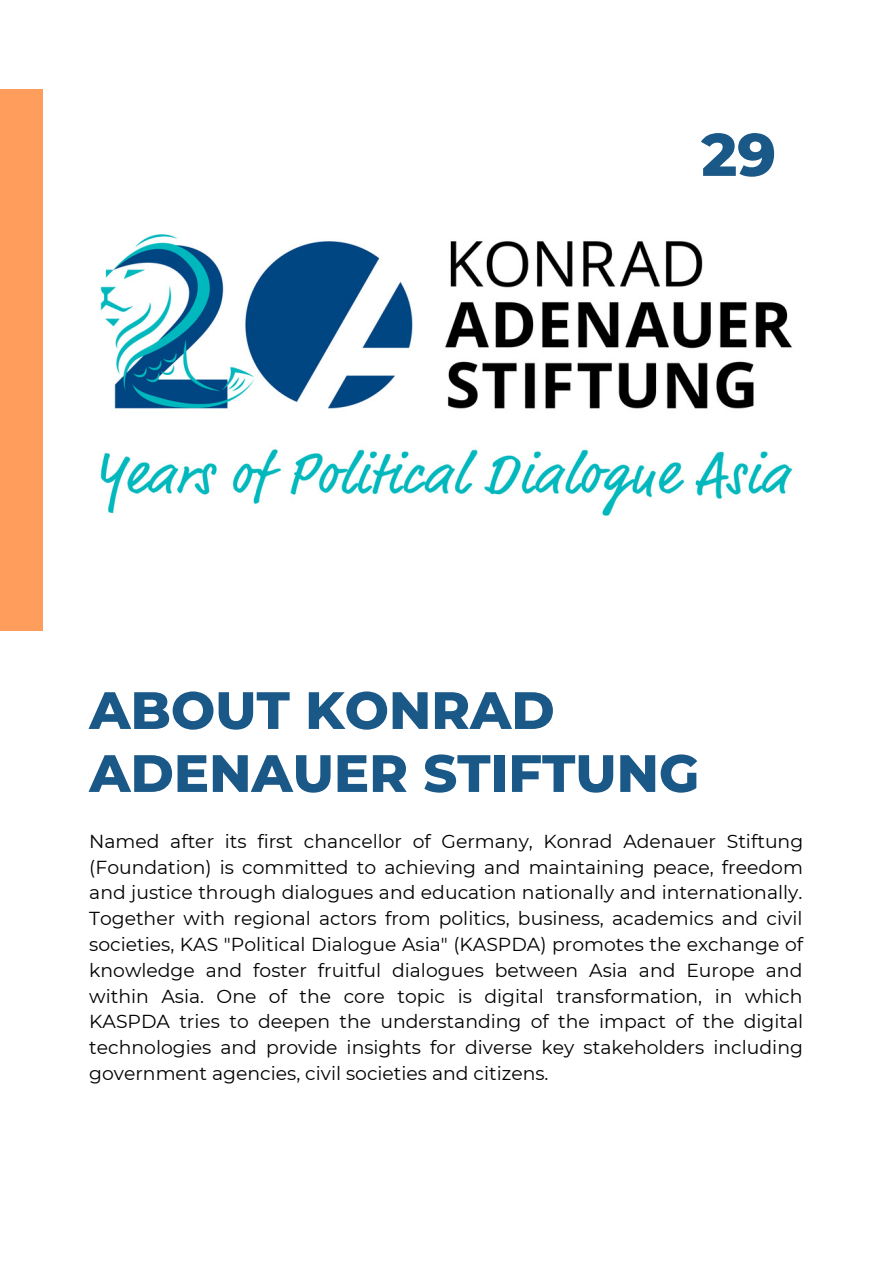
<style>
.page{position:relative;width:893px;height:1264px;background:#fff}
.page>*{position:absolute;margin:0;border:0;box-sizing:border-box;transform-origin:0 0}
.t1{font:800 60px "Montserrat";color:#1a5887}
.t2{font:800 52.5px/63px "Montserrat";color:#1a5887}
.t3{font:18.75px/25.8px "Montserrat";color:#000;text-align:justify}
</style>
<div class="page">
<div style="left:0;top:89px;width:43px;height:542px;background:#ff9d5c"></div>
<img style="left:100px;top:234px;width:693px;height:282px">
<h1 class="t1" style="left:701px;top:118px;width:76px">29</h1>
<h2 class="t2" style="left:89px;top:678px;width:611px">ABOUT KONRAD<br>ADENAUER STIFTUNG</h2>
<p class="t3" style="left:89px;top:828px;width:715px">Named after its first chancellor of Germany, Konrad Adenauer Stiftung (Foundation) is committed to achieving and maintaining peace, freedom and justice through dialogues and education nationally and internationally.<br>Together with regional actors from politics, business, academics and civil societies, KAS "Political Dialogue Asia" (KASPDA) promotes the exchange of knowledge and foster fruitful dialogues between Asia and Europe and within Asia. One of the core topic is digital transformation, in which KASPDA tries to deepen the understanding of the impact of the digital technologies and provide insights for diverse key stakeholders including government agencies, civil societies and citizens.</p>
</div>
